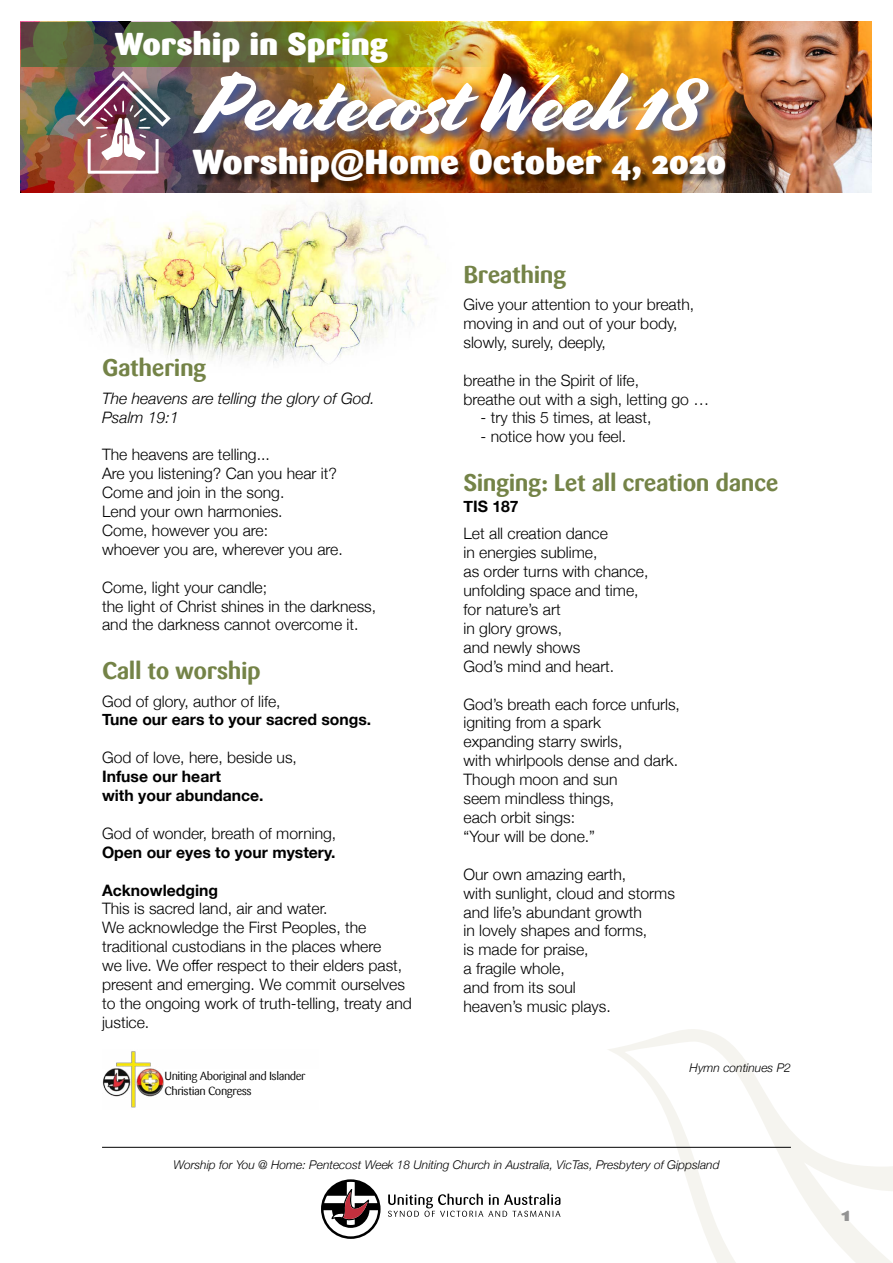
<style>
.page{position:relative;width:893px;height:1263px;background:#fff}
.page>*{position:absolute;margin:0;border:0;box-sizing:border-box;transform-origin:0 0}
.t1{font:81px "Cortado";letter-spacing:-.005em;color:#fff}
.t2{font:900 34.5px "Sari";color:#fff}
.t3{font:900 31.5px "Sari";color:#fff}
.t4{font:700 24px "Sari";letter-spacing:-.02em;color:#748347}
.t5{font:900 19.5px "Sari";color:#939393}
.t6{font:300 15.75px/18.9px "Helvetica Neue";color:#000}
.t7{font:700 15.75px/18.9px "Helvetica Neue";color:#000}
.t8{font:italic 300 15.75px/18.9px "Helvetica Neue";color:#000}
.t9{font:italic 300 12px "Helvetica Neue";color:#000}
.t10{font:11.7px/14.4px "Sari";letter-spacing:-.04em;color:#000}
</style>
<div class="page">
<img style="left:31px;top:192px;width:451px;height:171px">
<svg style="left:607px;top:1029px;width:286px;height:234px"></svg>
<svg style="left:388px;top:1194px;width:172px;height:23px"></svg>
<svg style="left:321px;top:1179px;width:60px;height:60px"></svg>
<hr style="left:102px;top:1147px;width:689px;height:1px;background:#000">
<img style="left:102px;top:1051px;width:62px;height:57px">
<img style="left:787px;top:22px;width:85px;height:170px">
<img style="left:478px;top:22px;width:309px;height:170px">
<img style="left:20px;top:22px;width:458px;height:170px">
<div style="left:194px;top:149px;width:542px;height:43px;background:#000;opacity:.65"></div>
<img style="left:191px;top:69px;width:533px;height:80px">
<img style="left:21px;top:23px;width:485px;height:44px">
<img style="left:76px;top:71px;width:95px;height:103px">
<h3 class="t3" style="left:115px;top:24px;width:275px">Worship in Spring</h3>
<h1 class="t1" style="left:200px;top:56px;width:501px">Pentecost Week 18</h1>
<h2 class="t2" style="left:192px;top:141px;width:536px">Worship@Home October 4, 2020</h2>
<h3 class="t4" style="left:102px;top:353px;width:106px">Gathering</h3>
<p class="t8" style="left:102px;top:387px;width:274px">The heavens are telling the glory of God.<br>Psalm 19:1</p>
<p class="t6" style="left:102px;top:444px;width:242px">The heavens are telling...<br>Are you listening? Can you hear it?<br>Come and join in the song.<br>Lend your own harmonies.<br>Come, however you are:<br>whoever you are, wherever you are.</p>
<p class="t6" style="left:102px;top:576px;width:276px">Come, light your candle;<br>the light of Christ shines in the darkness, and the darkness cannot overcome it.</p>
<h3 class="t4" style="left:102px;top:656px;width:160px">Call to worship</h3>
<p class="t6" style="left:102px;top:690px;width:180px">God of glory, author of life,</p>
<p class="t7" style="left:102px;top:711px;width:271px">Tune our ears to your sacred songs.</p>
<p class="t6" style="left:102px;top:747px;width:196px">God of love, here, beside us,</p>
<p class="t7" style="left:102px;top:767px;width:163px">Infuse our heart<br>with your abundance.</p>
<p class="t6" style="left:102px;top:823px;width:236px">God of wonder, breath of morning,</p>
<p class="t7" style="left:102px;top:843px;width:235px">Open our eyes to your mystery.</p>
<p class="t7" style="left:102px;top:881px;width:118px">Acknowledging</p>
<p class="t6" style="left:102px;top:898px;width:311px">This is sacred land, air and water.<br>We acknowledge the First Peoples, the traditional custodians in the places where<br>we live. We offer respect to their elders past, present and emerging. We commit ourselves to the ongoing work of truth-telling, treaty and justice.</p>
<p class="t10" style="left:165px;top:1069px;width:143px">Uniting Aboriginal and Islander<br>Christian Congress</p>
<h3 class="t4" style="left:463px;top:260px;width:104px">Breathing</h3>
<p class="t6" style="left:463px;top:294px;width:232px">Give your attention to your breath, moving in and out of your body, slowly, surely, deeply,</p>
<p class="t6" style="left:463px;top:369px;width:247px">breathe in the Spirit of life,<br>breathe out with a sigh, letting go …</p>
<p class="t6" style="left:480px;top:407px;width:172px">- try this 5 times, at least,</p>
<p class="t6" style="left:480px;top:426px;width:147px">- notice how you feel.</p>
<h3 class="t4" style="left:463px;top:468px;width:316px">Singing: Let all creation dance</h3>
<p class="t7" style="left:463px;top:497px;width:57px">TIS 187</p>
<p class="t6" style="left:463px;top:523px;width:186px">Let all creation dance<br>in energies sublime,<br>as order turns with chance, unfolding space and time, for nature’s art<br>in glory grows,<br>and newly shows<br>God’s mind and heart.</p>
<p class="t6" style="left:463px;top:693px;width:218px">God’s breath each force unfurls, igniting from a spark<br>expanding starry swirls,<br>with whirlpools dense and dark.<br>Though moon and sun<br>seem mindless things,<br>each orbit sings:<br>“Your will be done.”</p>
<p class="t6" style="left:463px;top:863px;width:213px">Our own amazing earth,<br>with sunlight, cloud and storms and life’s abundant growth<br>in lovely shapes and forms,<br>is made for praise,<br>a fragile whole,<br>and from its soul<br>heaven’s music plays.</p>
<p class="t9" style="left:690px;top:1059px;width:103px">Hymn continues P2</p>
<p class="t9" style="left:173px;top:1155px;width:548px">Worship for You @ Home: Pentecost Week 18 Uniting Church in Australia, VicTas, Presbytery of Gippsland</p>
<p class="t5" style="left:842px;top:1202px;width:10px">1</p>
</div>
